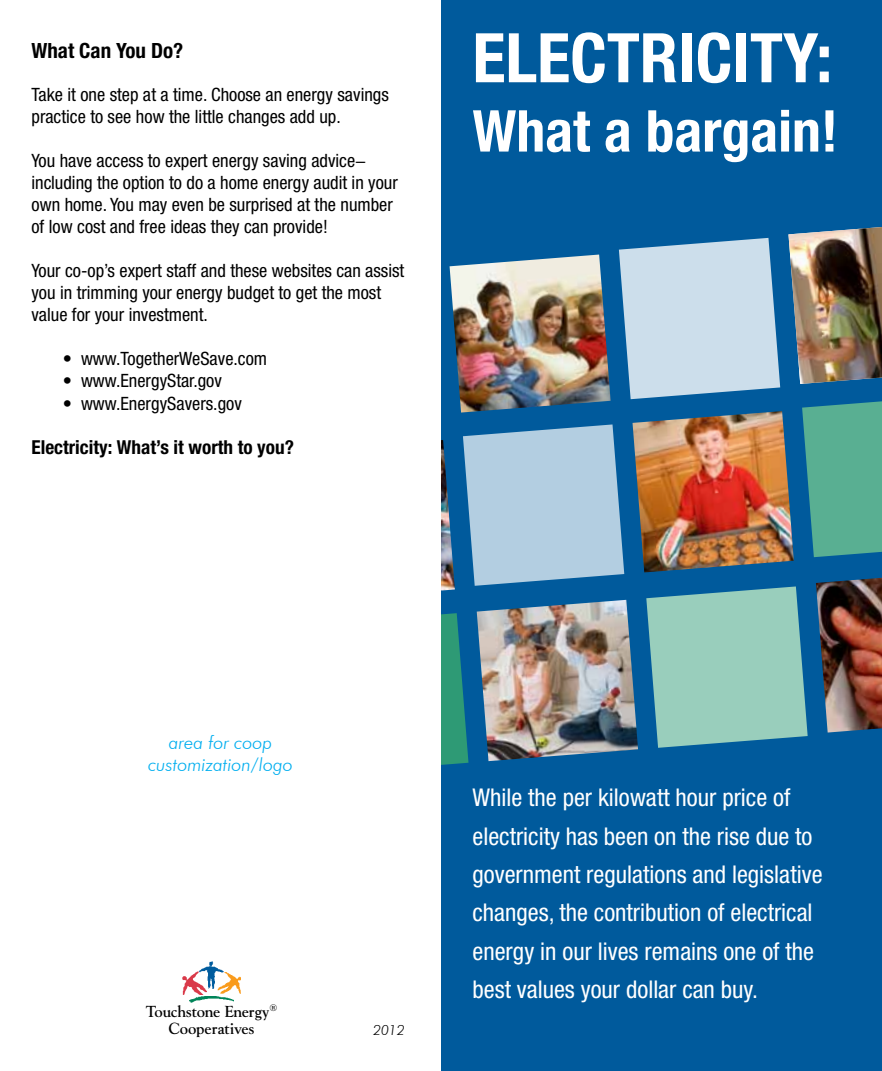
<style>
.page{position:relative;width:882px;height:1071px;background:#fff}
.page>*{position:absolute;margin:0;border:0;box-sizing:border-box;transform-origin:0 0}
.t1{font:700 condensed 68.6px "Helvetica Neue LT Std";color:#fff}
.t2{font:700 condensed 57.75px "Helvetica Neue LT Std";color:#fff}
.t3{font:condensed 24.5px/38.5px "Helvetica Neue LT Std";color:#fff}
.t4{font:700 condensed 21px "Helvetica Neue LT Std";color:#000}
.t5{font:700 condensed 19.25px "Helvetica Neue LT Std";color:#000}
.t6{font:condensed 18.38px/22.1px "Helvetica Neue LT Std";color:#000}
.t7{font:italic 300 18.38px/22.1px "Futura BT";color:#00aeef;text-align:center}
.t8{font:16.8px/16.8px "Goudy Light DTC";color:#000;text-align:center}
.t9{font:italic 300 14px "Futura BT";color:#000}
</style>
<div class="page">
<div style="left:442px;top:0;width:440px;height:1071px;background:#005a9c"></div>
<img style="left:183px;top:972px;width:23px;height:23px">
<img style="left:199px;top:962px;width:25px;height:27px">
<img style="left:218px;top:972px;width:23px;height:21px">
<img style="left:189px;top:996px;width:45px;height:7px">
<img style="left:450px;top:255px;width:161px;height:158px">
<svg style="left:619px;top:238px;width:161px;height:161px;background:#b1cce0"></svg>
<img style="left:441px;top:440px;width:14px;height:160px">
<svg style="left:463px;top:424px;width:161px;height:162px;background:#9abed7"></svg>
<img style="left:633px;top:411px;width:161px;height:161px">
<svg style="left:441px;top:613px;width:27px;height:162px"></svg>
<img style="left:477px;top:600px;width:161px;height:161px">
<svg style="left:646px;top:586px;width:162px;height:162px;background:#83bdb7"></svg>
<img style="left:788px;top:227px;width:94px;height:157px">
<svg style="left:802px;top:401px;width:80px;height:156px;background:#4fa593"></svg>
<img style="left:816px;top:578px;width:66px;height:155px">
<p class="t4" style="left:32px;top:38px;width:153px">What Can You Do?</p>
<p class="t6" style="left:32px;top:83px;width:359px">Take it one step at a time. Choose an energy savings practice to see how the little changes add up.</p>
<p class="t6" style="left:32px;top:149px;width:368px">You have access to expert energy saving advice− including the option to do a home energy audit in your own home. You may even be surprised at the number of low cost and free ideas they can provide!</p>
<p class="t6" style="left:32px;top:260px;width:374px">Your co-op’s expert staff and these websites can assist you in trimming your energy budget to get the most value for your investment.</p>
<p class="t6" style="left:63px;top:348px;width:206px">• www.TogetherWeSave.com</p>
<p class="t6" style="left:63px;top:370px;width:160px">• www.EnergyStar.gov</p>
<p class="t6" style="left:63px;top:392px;width:180px">• www.EnergySavers.gov</p>
<p class="t5" style="left:32px;top:435px;width:264px">Electricity: What’s it worth to you?</p>
<h1 class="t1" style="left:472px;top:16px;width:361px">ELECTRICITY:</h1>
<h2 class="t2" style="left:472px;top:96px;width:367px">What a bargain!</h2>
<p class="t7" style="left:148px;top:731px;width:146px">area for coop customization/logo</p>
<p class="t8" style="left:146px;top:1003px;width:133px">Touchstone Energy<sup>®<br></sup>Cooperatives</p>
<p class="t9" style="left:373px;top:1022px;width:33px">2012</p>
<h3 class="t3" style="left:472px;top:778px;width:352px">While the per kilowatt hour price of electricity has been on the rise due to government regulations and legislative changes, the contribution of electrical energy in our lives remains one of the best values your dollar can buy.</h3>
</div>
